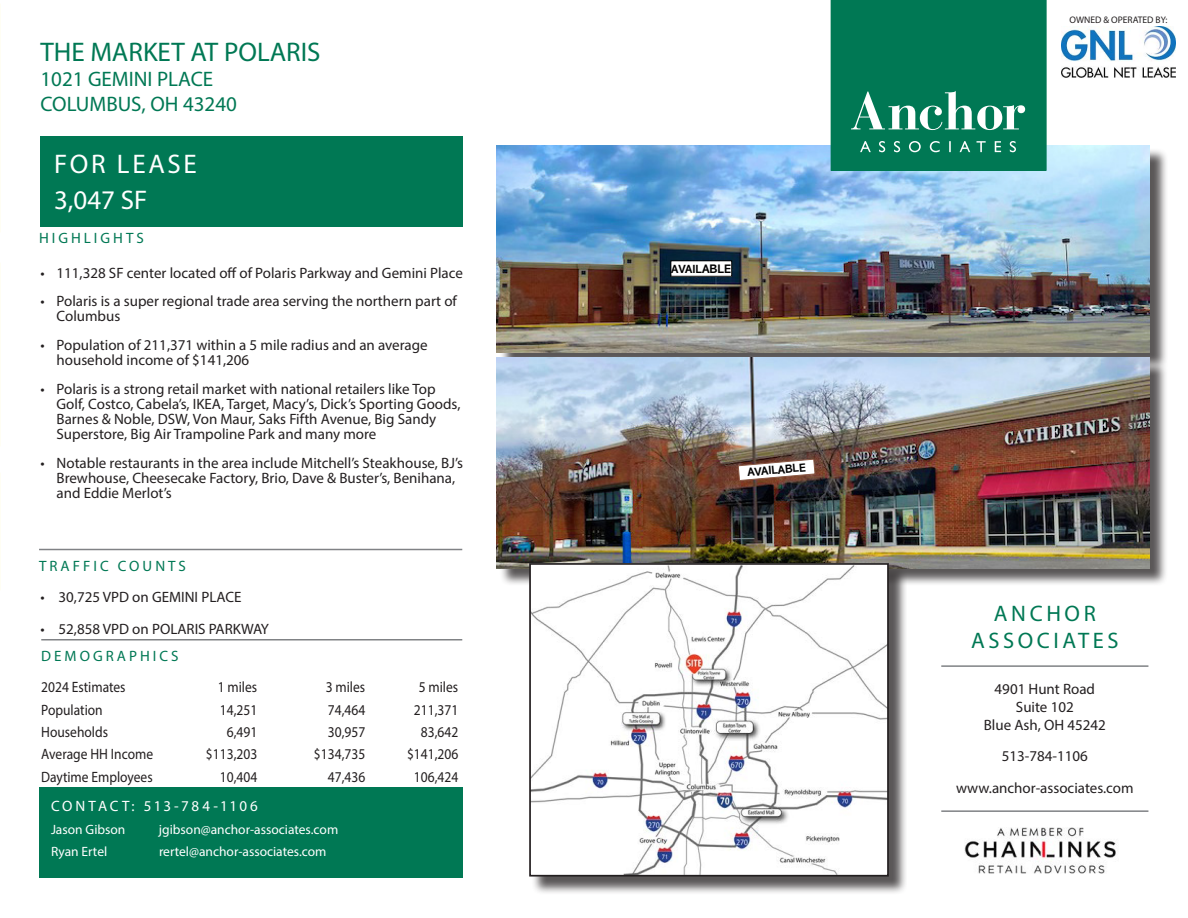
<style>
.page{position:relative;width:1188px;height:918px;background:#fff}
.page>*{position:absolute;margin:0;border:0;box-sizing:border-box;transform-origin:0 0}
.t1{font:27px "Myriad Pro";color:#007854}
.t2{font:27px "Myriad Pro";letter-spacing:.1em;color:#fff}
.t3{font:22.5px "Myriad Pro";letter-spacing:.16em;color:#007854}
.t4{font:21px "Myriad Pro";color:#007854}
.t5{font:15px/15px "Myriad Pro";color:#231f20}
.t6{font:15px "Myriad Pro";color:#231f20;scale:.9 1}
.t7{font:15px "Myriad Pro";letter-spacing:.2em;color:#007854}
.t8{font:15px "Myriad Pro";letter-spacing:.175em;color:#fff}
.t9{font:13.5px "Myriad Pro";color:#fff}
.t10{font:700 12px "Abadi MT Pro";color:#000}
.t11{font:9.6px "Myriad Pro";color:#231f20}
.s1{font-size:12.45px}
</style>
<div class="page">
<hr style="left:39px;top:549px;width:423px;height:1px;background:#808285">
<div style="left:40px;top:137px;width:423px;height:90px;background:#007854"></div>
<div style="left:39px;top:787px;width:424px;height:91px;background:#007854"></div>
<hr style="left:941px;top:665px;width:207px;height:2px;background:#808285">
<img style="left:964px;top:828px;width:153px;height:46px">
<hr style="left:941px;top:810px;width:207px;height:2px;background:#808285">
<hr style="left:41px;top:639px;width:421px;height:2px;background:#808285">
<div style="left:500px;top:148px;width:668px;height:439px;background:#231f20;opacity:.75"></div>
<img style="left:497px;top:146px;width:653px;height:207px">
<img style="left:497px;top:358px;width:652px;height:210px">
<div style="left:671px;top:261px;width:61px;height:15px;background:#fff"></div>
<div style="left:671px;top:260px;width:61px;height:17px;border:1px solid #000"></div>
<svg style="left:738px;top:459px;width:77px;height:22px"></svg>
<svg style="left:831px;top:0;width:216px;height:171px"></svg>
<img style="left:1061px;top:27px;width:115px;height:50px">
<div style="left:531px;top:565px;width:376px;height:330px;background:#231f20;opacity:.75"></div>
<img style="left:532px;top:566px;width:354px;height:308px">
<div style="left:529px;top:563px;width:360px;height:314px;border:2px solid #231f20"></div>
<p class="t1" style="left:40px;top:35px;width:282px">THE MARKET AT POLARIS</p>
<p class="t4" style="left:40px;top:66px;width:174px">1021 GEMINI PLACE</p>
<p class="t4" style="left:40px;top:91px;width:198px">COLUMBUS, OH 43240</p>
<p class="t2" style="left:54px;top:148px;width:144px">FOR LEASE</p>
<p class="t2" style="left:54px;top:183px;width:95px">3,047 SF</p>
<p class="t7" style="left:39px;top:228px;width:106px">HIGHLIGHTS</p>
<p class="t5" style="left:41px;top:265px;width:424px">• 111,328 SF center located off of Polaris Parkway and Gemini Place</p>
<p class="t5" style="left:57px;top:294px;width:402px;text-indent:-16px">• Polaris is a super regional trade area serving the northern part of<br>Columbus</p>
<p class="t5" style="left:57px;top:337px;width:373px;text-indent:-16px">• Population of 211,371 within a 5 mile radius and an average household income of $141,206</p>
<p class="t5" style="left:57px;top:381px;width:405px;text-indent:-16px">• Polaris is a strong retail market with national retailers like Top Golf, Costco, Cabela’s, IKEA, Target, Macy’s, Dick’s Sporting Goods, Barnes &amp; Noble, DSW, Von Maur, Saks Fifth Avenue, Big Sandy Superstore, Big Air Trampoline Park and many more</p>
<p class="t5" style="left:57px;top:455px;width:408px;text-indent:-16px">• Notable restaurants in the area include Mitchell’s Steakhouse, BJ’s<br>Brewhouse, Cheesecake Factory, Brio, Dave &amp; Buster’s, Benihana, and Eddie Merlot’s</p>
<p class="t7" style="left:39px;top:556px;width:148px">TRAFFIC COUNTS</p>
<p class="t5" style="left:40px;top:589px;width:203px">• 30,725 VPD on GEMINI PLACE</p>
<p class="t5" style="left:40px;top:621px;width:230px">• 52,858 VPD on POLARIS PARKWAY</p>
<p class="t7" style="left:41px;top:646px;width:139px">DEMOGRAPHICS</p>
<p class="t6" style="left:41px;top:678px;width:95px">2024 Estimates</p>
<p class="t6" style="left:218px;top:678px;width:45px">1 miles</p>
<p class="t6" style="left:326px;top:678px;width:45px">3 miles</p>
<p class="t6" style="left:419px;top:678px;width:45px">5 miles</p>
<p class="t6" style="left:41px;top:700px;width:70px">Population</p>
<p class="t6" style="left:220px;top:700px;width:43px">14,251</p>
<p class="t6" style="left:328px;top:700px;width:43px">74,464</p>
<p class="t6" style="left:414px;top:700px;width:51px">211,371</p>
<p class="t6" style="left:41px;top:723px;width:76px">Households</p>
<p class="t6" style="left:227px;top:723px;width:35px">6,491</p>
<p class="t6" style="left:328px;top:723px;width:43px">30,957</p>
<p class="t6" style="left:421px;top:723px;width:43px">83,642</p>
<p class="t6" style="left:41px;top:745px;width:126px">Average HH Income</p>
<p class="t6" style="left:206px;top:745px;width:58px">$113,203</p>
<p class="t6" style="left:314px;top:745px;width:58px">$134,735</p>
<p class="t6" style="left:407px;top:745px;width:58px">$141,206</p>
<p class="t6" style="left:41px;top:767px;width:125px">Daytime Employees</p>
<p class="t6" style="left:220px;top:767px;width:43px">10,404</p>
<p class="t6" style="left:328px;top:767px;width:43px">47,436</p>
<p class="t6" style="left:414px;top:767px;width:51px">106,424</p>
<p class="t8" style="left:51px;top:797px;width:208px">CONTACT: 513-784-1106</p>
<p class="t9" style="left:51px;top:821px;width:76px">Jason Gibson</p>
<p class="t9" style="left:159px;top:821px;width:181px">jgibson@anchor-associates.com</p>
<p class="t9" style="left:51px;top:843px;width:58px">Ryan Ertel</p>
<p class="t9" style="left:159px;top:843px;width:169px">rertel@anchor-associates.com</p>
<p class="t10" style="left:671px;top:262px;width:62px">AVAIL<span class="s1">ABLE</span></p>
<p class="t10" style="left:747px;top:465px;width:60px;rotate:-5deg">AVAILABLE</p>
<p class="t11" style="left:1069px;top:14px;width:100px">OWNED &amp; OPERATED BY:</p>
<p class="t3" style="left:994px;top:600px;width:103px">ANCHOR</p>
<p class="t3" style="left:971px;top:627px;width:149px">ASSOCIATES</p>
<p class="t5" style="left:995px;top:681px;width:102px">4901 Hunt Road</p>
<p class="t5" style="left:1016px;top:699px;width:59px">Suite 102</p>
<p class="t5" style="left:984px;top:717px;width:124px">Blue Ash, OH 45242</p>
<p class="t5" style="left:1002px;top:749px;width:88px">513-784-1106</p>
<p class="t5" style="left:956px;top:780px;width:179px">www.anchor-associates.com</p>
</div>
